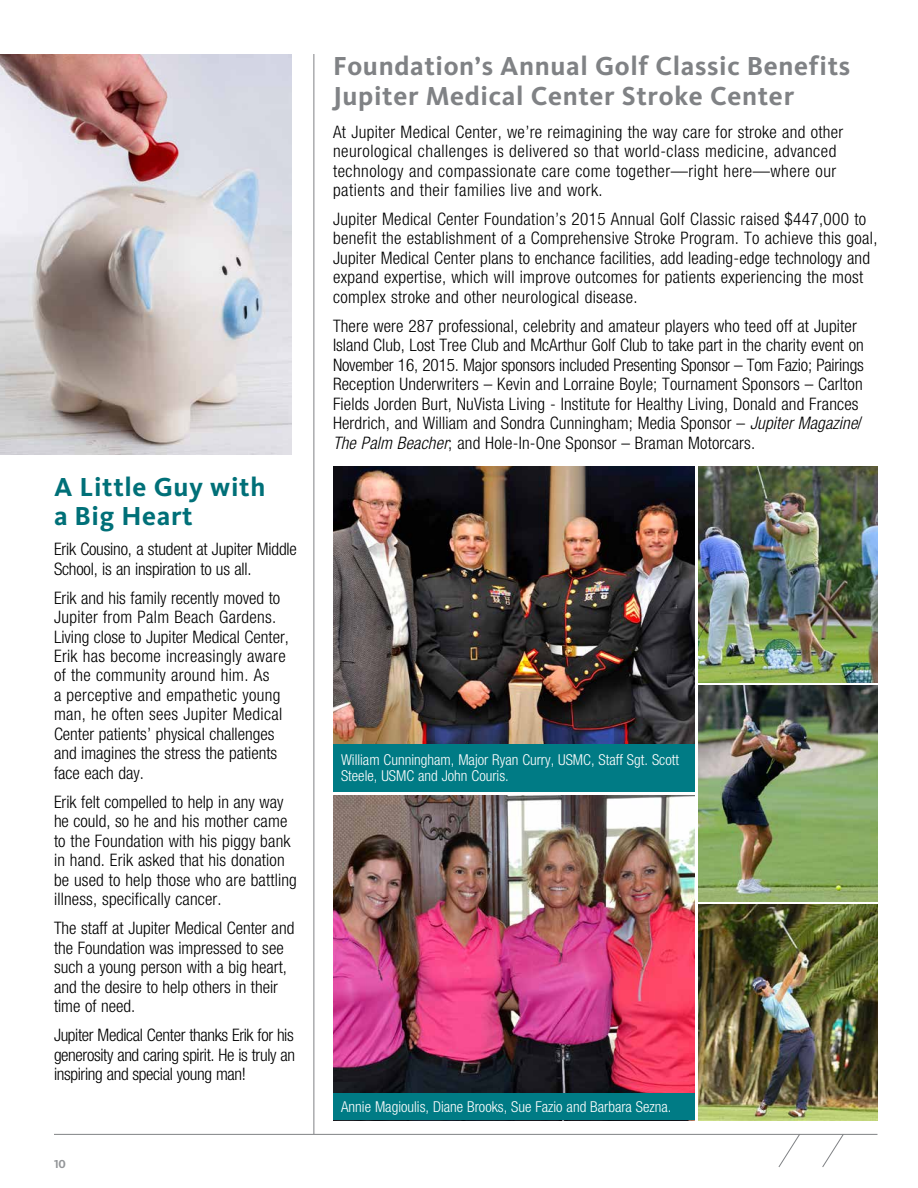
<style>
.page{position:relative;width:918px;height:1188px;background:#fff}
.page>*{position:absolute;margin:0;border:0;box-sizing:border-box;transform-origin:0 0}
.t1{font:700 27px/30px "Kievit OT";letter-spacing:.025em;color:#808285}
.t2{font:700 27px/28.5px "Kievit OT";letter-spacing:.025em;color:#007078}
.t3{font:300 condensed 17.25px/19.5px "Helvetica Neue LT Std";letter-spacing:.01em;color:#000}
.t4{font:300 condensed 17.25px/19.5px "Helvetica Neue LT Std";letter-spacing:.03em;color:#000}
.t5{font:300 condensed 17.25px/19.5px "Helvetica Neue LT Std";letter-spacing:-.01em;color:#000}
.t6{font:300 condensed 15px/15.8px "Helvetica Neue LT Std";color:#fff}
.t7{font:700 12px "Kievit OT";color:#939598}
.s1{font-style:italic}
</style>
<div class="page">
<hr style="left:54px;top:1134px;width:824px;height:1px;background:#808285">
<svg style="left:822px;top:1133px;width:22px;height:34px"></svg>
<svg style="left:778px;top:1133px;width:23px;height:34px"></svg>
<hr style="left:314px;top:54px;width:1px;height:1080px;background:#808285">
<img style="left:0;top:54px;width:292px;height:401px">
<img style="left:698px;top:904px;width:180px;height:216px">
<img style="left:333px;top:466px;width:362px;height:278px">
<img style="left:333px;top:795px;width:362px;height:299px">
<img style="left:698px;top:466px;width:180px;height:216px">
<img style="left:698px;top:685px;width:180px;height:216px">
<div style="left:333px;top:744px;width:362px;height:47px;background:#007b85"></div>
<div style="left:333px;top:1094px;width:362px;height:26px;background:#007b85"></div>
<h1 class="t2" style="left:54px;top:473px;width:213px">A Little Guy with a Big Heart</h1>
<p class="t5" style="left:54px;top:539px;width:244px">Erik Cousino, a student at Jupiter Middle<br>School, is an inspiration to us all.</p>
<p class="t3" style="left:54px;top:588px;width:237px">Erik and his family recently moved to Jupiter from Palm Beach Gardens.<br>Living close to Jupiter Medical Center, Erik has become increasingly aware of the community around him. As<br>a perceptive and empathetic young man, he often sees Jupiter Medical Center patients’ physical challenges and imagines the stress the patients face each day.</p>
<p class="t3" style="left:54px;top:792px;width:244px">Erik felt compelled to help in any way he could, so he and his mother came to the Foundation with his piggy bank in hand. Erik asked that his donation be used to help those who are battling illness, specifically cancer.</p>
<p class="t3" style="left:54px;top:918px;width:242px">The staff at Jupiter Medical Center and the Foundation was impressed to see such a young person with a big heart, and the desire to help others in their time of need.</p>
<p class="t3" style="left:54px;top:1025px;width:243px;text-align:justify">Jupiter Medical Center thanks Erik for his generosity and caring spirit. He is truly an inspiring and special young man!</p>
<p class="t7" style="left:54px;top:1156px;width:13px">10</p>
<h1 class="t1" style="left:333px;top:50px;width:519px">Foundation’s Annual Golf Classic Benefits<br>Jupiter Medical Center Stroke Center</h1>
<p class="t4" style="left:333px;top:122px;width:512px">At Jupiter Medical Center, we’re reimagining the way care for stroke and other neurological challenges is delivered so that world-class medicine, advanced technology and compassionate care come together—right here—where our patients and their families live and work.</p>
<p class="t3" style="left:333px;top:209px;width:546px">Jupiter Medical Center Foundation’s 2015 Annual Golf Classic raised $447,000 to benefit the establishment of a Comprehensive Stroke Program. To achieve this goal, Jupiter Medical Center plans to enchance facilities, add leading-edge technology and expand expertise, which will improve outcomes for patients experiencing the most complex stroke and other neurological disease.</p>
<p class="t3" style="left:333px;top:316px;width:532px">There were 287 professional, celebrity and amateur players who teed off at Jupiter Island Club, Lost Tree Club and McArthur Golf CIub to take part in the charity event on November 16, 2015. Major sponsors included Presenting Sponsor – Tom Fazio; Pairings Reception Underwriters – Kevin and Lorraine Boyle; Tournament Sponsors – Carlton Fields Jorden Burt, NuVista Living - Institute for Healthy Living, Donald and Frances Herdrich, and William and Sondra Cunningham; Media Sponsor – <span class="s1">Jupiter Magazine</span>/ <span class="s1">The Palm Beacher</span>; and Hole-In-One Sponsor – Braman Motorcars.</p>
<p class="t6" style="left:341px;top:752px;width:339px">William Cunningham, Major Ryan Curry, USMC, Staff Sgt. Scott<br>Steele, USMC and John Couris.</p>
<p class="t6" style="left:341px;top:1099px;width:332px">Annie Magioulis, Diane Brooks, Sue Fazio and Barbara Sezna.</p>
</div>
